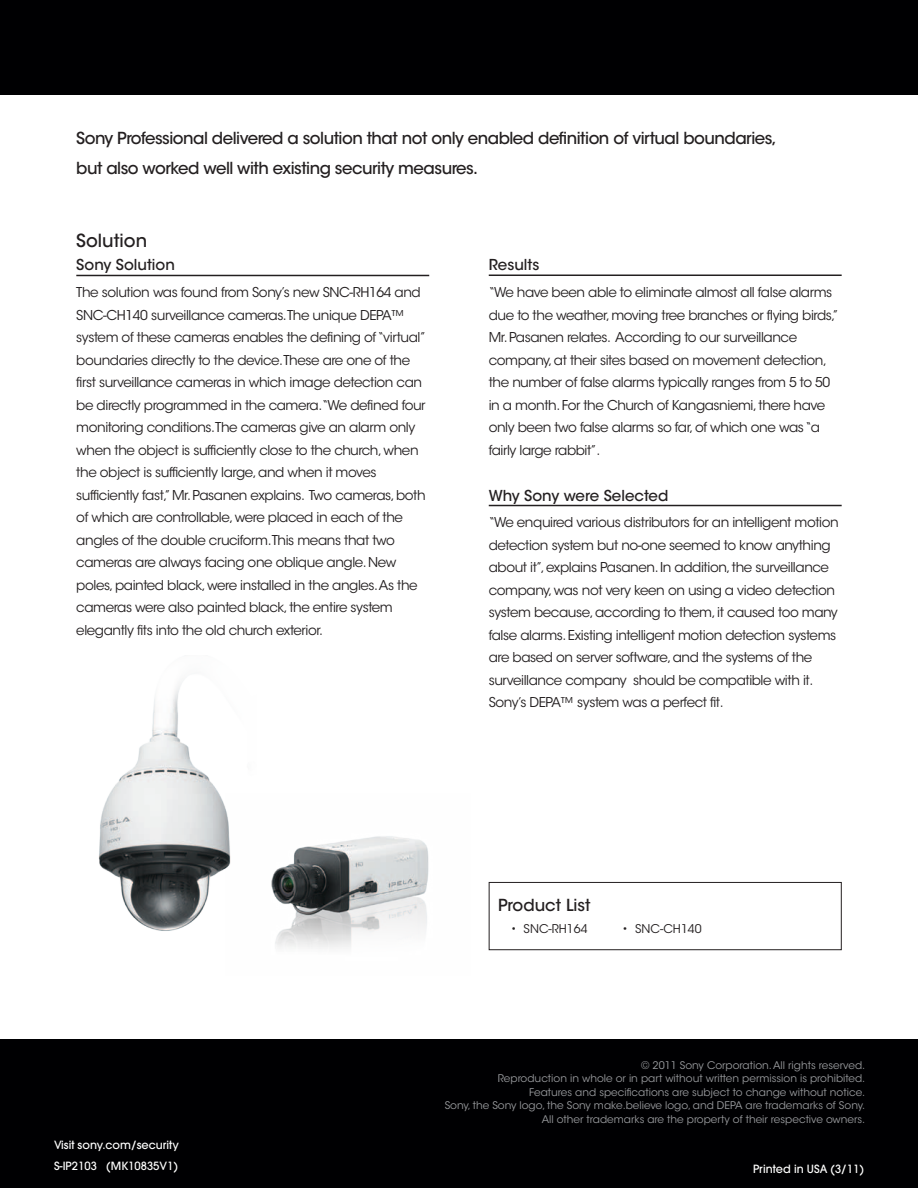
<style>
.page{position:relative;width:918px;height:1188px;background:#fff}
.page>*{position:absolute;margin:0;border:0;box-sizing:border-box;transform-origin:0 0}
.t1{font:500 18px "ITC Avant Garde Std";color:#231f20}
.t2{font:500 16.5px/30px "ITC Avant Garde Std";letter-spacing:-.03em;color:#231f20}
.t3{font:500 16.5px "ITC Avant Garde Std";color:#231f20}
.t4{font:500 15px "ITC Avant Garde Std";color:#231f20}
.t5{font:13.5px/22.5px "ITC Avant Garde Std";letter-spacing:-.03em;color:#231f20}
.t6{font:12px "ITC Avant Garde Std";color:#231f20}
.t7{font:500 11.25px/21.3px "Avant Garde";color:#fff}
.t8{font:10.5px/13.5px "ITC Avant Garde Std";color:#999b9e;text-align:right}
</style>
<div class="page">
<hr style="left:76px;top:275px;width:353px;height:1px;background:#231f20">
<hr style="left:489px;top:275px;width:353px;height:1px;background:#231f20">
<hr style="left:489px;top:505px;width:353px;height:1px;background:#231f20">
<div style="left:489px;top:882px;width:353px;height:68px;border:1px solid #231f20"></div>
<img style="left:271px;top:836px;width:158px;height:113px">
<img style="left:98px;top:681px;width:133px;height:250px">
<div style="left:0;top:0;width:918px;height:94px;background:#000002"></div>
<div style="left:0;top:1040px;width:918px;height:148px;background:#000002"></div>
<p class="t2" style="left:76px;top:123px;width:702px">Sony Professional delivered a solution that not only enabled definition of virtual boundaries, but also worked well with existing security measures.</p>
<h1 class="t1" style="left:76px;top:229px;width:72px">Solution</h1>
<p class="t4" style="left:76px;top:256px;width:100px">Sony Solution</p>
<p class="t5" style="left:76px;top:281px;width:351px">The solution was found from Sony’s new SNC-RH164 and SNC-CH140 surveillance cameras.The unique DEPA™ system of these cameras enables the defining of “virtual” boundaries directly to the device.These are one of the first surveillance cameras in which image detection can be directly programmed in the camera.“We defined four monitoring conditions.The cameras give an alarm only when the object is sufficiently close to the church, when the object is sufficiently large, and when it moves sufficiently fast,” Mr. Pasanen explains. Two cameras, both of which are controllable, were placed in each of the angles of the double cruciform.This means that two cameras are always facing one oblique angle. New poles, painted black, were installed in the angles. As the cameras were also painted black, the entire system elegantly fits into the old church exterior.</p>
<p class="t4" style="left:489px;top:256px;width:52px">Results</p>
<p class="t5" style="left:489px;top:281px;width:351px">“We have been able to eliminate almost all false alarms due to the weather, moving tree branches or flying birds,” Mr. Pasanen relates. According to our surveillance company, at their sites based on movement detection, the number of false alarms typically ranges from 5 to 50 in a month. For the Church of Kangasniemi, there have only been two false alarms so far, of which one was “a fairly large rabbit”.</p>
<p class="t4" style="left:489px;top:486px;width:181px">Why Sony were Selected</p>
<p class="t5" style="left:489px;top:511px;width:352px">“We enquired various distributors for an intelligent motion detection system but no-one seemed to know anything about it”, explains Pasanen. In addition, the surveillance company, was not very keen on using a video detection system because, according to them, it caused too many false alarms. Existing intelligent motion detection systems are based on server software, and the systems of the surveillance company should be compatible with it.<br>Sony’s DEPA™ system was a perfect fit.</p>
<p class="t7" style="left:54px;top:1134px;width:126px">Visit sony.com/security<br>S-IP2103 (MK10835V1)</p>
<p class="t3" style="left:498px;top:895px;width:94px">Product List</p>
<p class="t6" style="left:511px;top:922px;width:78px">• SNC-RH164</p>
<p class="t6" style="left:622px;top:922px;width:81px">• SNC-CH140</p>
<p class="t8" style="left:445px;top:1059px;width:422px">© 2011 Sony Corporation. All rights reserved.<br>Reproduction in whole or in part without written permission is prohibited.<br>Features and specifications are subject to change without notice.<br>Sony, the Sony logo, the Sony make.believe logo, and DEPA are trademarks of Sony.<br>All other trademarks are the property of their respective owners.</p>
<p class="t7" style="left:753px;top:1159px;width:112px">Printed in USA (3/11)</p>
</div>
